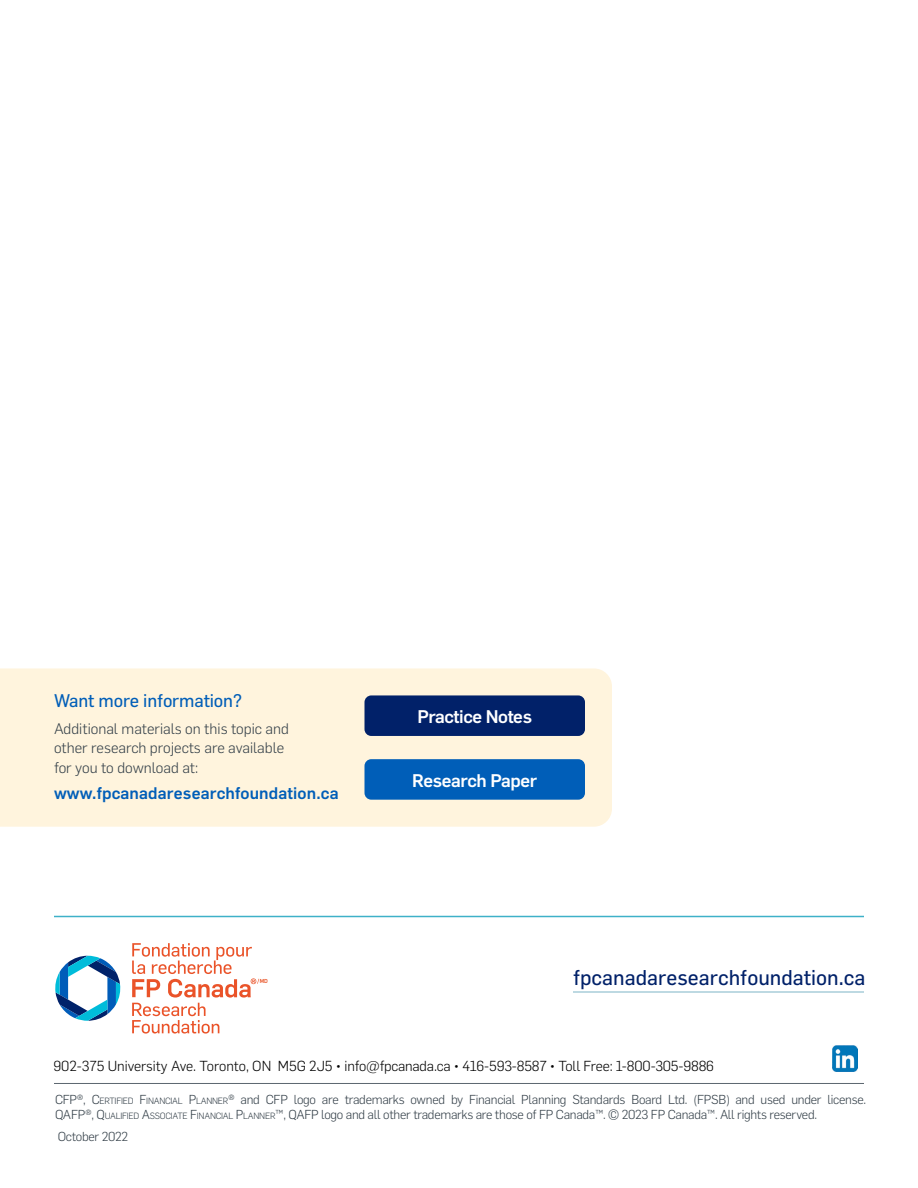
<style>
.page{position:relative;width:918px;height:1188px;background:#fff}
.page>*{position:absolute;margin:0;border:0;box-sizing:border-box;transform-origin:0 0}
.Buthead{font:21px "Flama";color:#012169}
.t1{font:18px "Flama";letter-spacing:-.01em;color:#005eb8}
.ButtonTopic{font:500 18px "Flama";letter-spacing:-.02em;color:#fff}
.Buthead-2{font:500 18px "Flama";letter-spacing:-.02em;color:#fff}
.FP_Bullet_List{font:500 16.5px "Flama";letter-spacing:.01em;color:#005eb8}
.FP_Bullet_List-2{font:300 15px/19.5px "Flama";color:#333f48}
.Number_listing{font:300 14.25px "Flama";letter-spacing:-.01em;color:#000}
.t2{font:300 12.75px/15px "Flama";letter-spacing:-.02em;color:#333f48}
.t3{font:500 5.7px "Flama";color:#e95427;scale:.95 1}
.s1{font-style:inherit}
.s2{font-size:8.85px}
</style>
<div class="page">
<div style="left:0;top:668px;width:612px;height:159px;background:#fff4dd"></div>
<div style="left:364px;top:759px;width:221px;height:41px;background:#005eb8;border-radius:7px"></div>
<div style="left:364px;top:695px;width:221px;height:41px;background:#012169;border-radius:7px"></div>
<svg style="left:55px;top:956px;width:66px;height:65px"></svg>
<svg style="left:132px;top:943px;width:127px;height:91px"></svg>
<hr style="left:54px;top:1083px;width:810px;height:1px;background:#5b6770">
<hr style="left:54px;top:916px;width:810px;height:1px;background:#3eb1c8">
<hr style="left:574px;top:991px;width:290px;height:2px;background:#bdd9e2">
<img style="left:832px;top:1045px;width:25px;height:26px">
<h2 class="t1" style="left:54px;top:690px;width:190px">Want more information?</h2>
<p class="FP_Bullet_List-2" style="left:54px;top:718px;width:236px">Additional materials on this topic and other research projects are available for you to download at:</p>
<p class="FP_Bullet_List" style="left:54px;top:781px;width:286px">www.fpcanadaresearchfoundation.ca</p>
<p class="ButtonTopic" style="left:417px;top:703px;width:116px">Practice Notes</p>
<p class="Buthead-2" style="left:412px;top:767px;width:126px">Research Paper</p>
<p class="t3" style="left:260px;top:977px;width:10px">MD</p>
<p class="Buthead" style="left:573px;top:964px;width:294px">fpcanadaresearchfoundation.ca</p>
<p class="Number_listing" style="left:53px;top:1055px;width:662px">902-375 University Ave. Toronto, ON M5G 2J5 • info@fpcanada.ca • 416-593-8587 • Toll Free: 1-800-305-9886</p>
<p class="t2" style="left:55px;top:1092px;width:813px">CFP®, <span class="s1">C</span><span class="s2">ERTIFIED</span> <span class="s1">F</span><span class="s2">INANCIAL</span> <span class="s1">P</span><span class="s2">LANNER</span><span class="s1">®</span> and CFP logo are trademarks owned by Financial Planning Standards Board Ltd. (FPSB) and used under license.<br>QAFP®, <span class="s1">Q</span><span class="s2">UALIFIED</span> <span class="s1">A</span><span class="s2">SSOCIATE</span> <span class="s1">F</span><span class="s2">INANCIAL</span> <span class="s1">P</span><span class="s2">LANNER</span>™, QAFP logo and all other trademarks are those of FP Canada™. © 2023 FP Canada™. All rights reserved.</p>
<p class="t2" style="left:58px;top:1129px;width:72px">October 2022</p>
</div>
